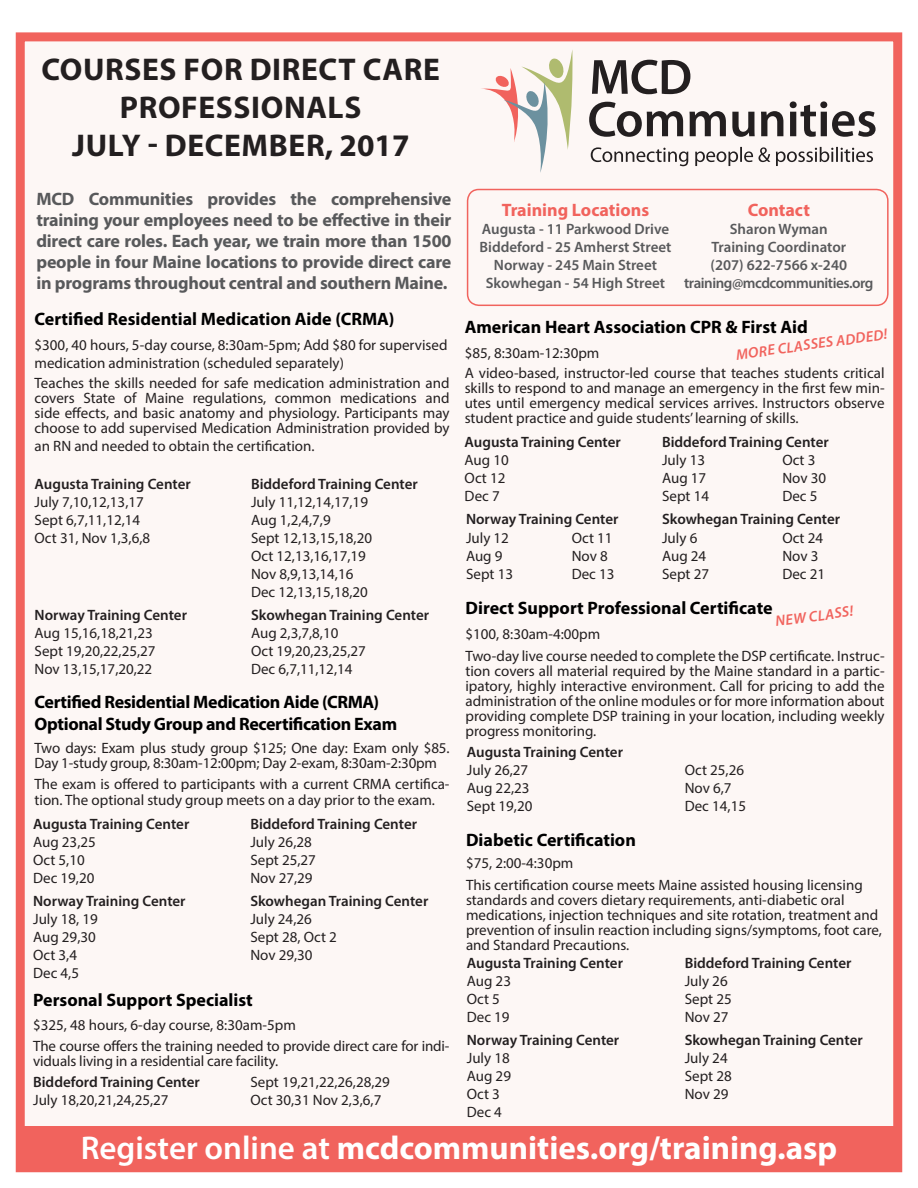
<style>
.page{position:relative;width:918px;height:1188px;background:#fff}
.page>*{position:absolute;margin:0;border:0;box-sizing:border-box;transform-origin:0 0}
.t1{font:700 33px "Myriad Pro";color:#fff}
.t2{font:700 31.5px/37.8px "Myriad Pro";letter-spacing:.02em;color:#231f20;text-align:center}
.t3{font:700 18px/21px "Myriad Pro";letter-spacing:-.01em;color:#58595b;text-align:justify}
.t4{font:700 18px "Myriad Pro";color:#000}
.t5{font:700 18px/21.6px "Myriad Pro";letter-spacing:-.02em;color:#000}
.t6{font:700 18px "Myriad Pro";color:#f1635d}
.t7{font:15px/18px "Myriad Pro";color:#231f20}
.t8{font:600 15px "Myriad Pro";color:#231f20}
.t9{font:600 15px/18px "Myriad Pro";color:#58595b;text-align:center}
.t10{font:italic 600 15px "Myriad Pro";color:#f1635d}
.s1{font-weight:600}
</style>
<div class="page">
<div style="left:20px;top:37px;width:878px;height:1131px;background:#fdf7f5"></div>
<div style="left:16px;top:32px;width:886px;height:1140px;border:9px solid #f1635d"></div>
<div style="left:20px;top:1127px;width:878px;height:41px;background:#f1635d"></div>
<div style="left:467px;top:189px;width:422px;height:117px;border:2px solid #f1635d;border-radius:11px"></div>
<svg style="left:589px;top:102px;width:94px;height:35px"></svg>
<svg style="left:689px;top:111px;width:37px;height:25px"></svg>
<svg style="left:732px;top:112px;width:23px;height:25px"></svg>
<svg style="left:761px;top:111px;width:22px;height:25px"></svg>
<svg style="left:790px;top:101px;width:86px;height:36px"></svg>
<svg style="left:591px;top:147px;width:282px;height:19px"></svg>
<svg style="left:481px;top:50px;width:92px;height:123px"></svg>
<svg style="left:592px;top:60px;width:98px;height:34px"></svg>
<h2 class="t2" style="left:41px;top:50px;width:400px">COURSES FOR DIRECT CARE<br>PROFESSIONALS<br>JULY - DECEMBER, 2017</h2>
<p class="t3" style="left:36px;top:188px;width:417px">MCD Communities provides the comprehensive training your employees need to be effective in their direct care roles. Each year, we train more than 1500 people in four Maine locations to provide direct care in programs throughout central and southern Maine.</p>
<p class="t4" style="left:35px;top:307px;width:361px">Certified Residential Medication Aide (CRMA)</p>
<p class="t7" style="left:35px;top:336px;width:415px">$300, 40 hours, 5-day course, 8:30am-5pm; Add $80 for supervised medication administration (scheduled separately)</p>
<p class="t7" style="left:35px;top:375px;width:417px;line-height:15px;text-align:justify">Teaches the skills needed for safe medication administration and covers State of Maine regulations, common medications and side effects, and basic anatomy and physiology. Participants may choose to add supervised Medication Administration provided by</p>
<p class="t7" style="left:35px;top:437px;width:282px">an RN and needed to obtain the certification.</p>
<p class="t8" style="left:35px;top:475px;width:158px">Augusta Training Center</p>
<p class="t7" style="left:35px;top:493px;width:117px">July 7,10,12,13,17<br>Sept 6,7,11,12,14<br>Oct 31, Nov 1,3,6,8</p>
<p class="t8" style="left:251px;top:475px;width:168px">Biddeford Training Center</p>
<p class="t7" style="left:251px;top:493px;width:123px">July 11,12,14,17,19<br>Aug 1,2,4,7,9<br>Sept 12,13,15,18,20<br>Oct 12,13,16,17,19<br>Nov 8,9,13,14,16<br>Dec 12,13,15,18,20</p>
<p class="t8" style="left:251px;top:606px;width:180px">Skowhegan Training Center</p>
<p class="t7" style="left:251px;top:624px;width:116px">Aug 2,3,7,8,10<br>Oct 19,20,23,25,27<br>Dec 6,7,11,12,14</p>
<p class="t5" style="left:35px;top:691px;width:364px">Certified Residential Medication Aide (CRMA)<br>Optional Study Group and Recertification Exam</p>
<p class="t7" style="left:35px;top:740px;width:417px;line-height:15px">Two days: Exam plus study group $125; One day: Exam only $85.<br>Day 1-study group, 8:30am-12:00pm; Day 2-exam, 8:30am-2:30pm</p>
<p class="t7" style="left:35px;top:775px;width:417px;line-height:16.5px">The exam is offered to participants with a current CRMA certifica&shy;tion. The optional study group meets on a day prior to the exam.</p>
<p class="t8" style="left:33px;top:815px;width:158px">Augusta Training Center</p>
<p class="t7" style="left:33px;top:833px;width:64px">Aug 23,25<br>Oct 5,10<br>Dec 19,20</p>
<p class="t8" style="left:35px;top:606px;width:154px">Norway Training Center</p>
<p class="t7" style="left:35px;top:624px;width:123px">Aug 15,16,18,21,23<br>Sept 19,20,22,25,27<br>Nov 13,15,17,20,22</p>
<p class="t8" style="left:250px;top:815px;width:168px">Biddeford Training Center</p>
<p class="t7" style="left:250px;top:833px;width:67px">July 26,28<br>Sept 25,27<br>Nov 27,29</p>
<p class="t8" style="left:250px;top:892px;width:180px">Skowhegan Training Center</p>
<p class="t7" style="left:250px;top:910px;width:88px">July 24,26<br>Sept 28, Oct 2<br>Nov 29,30</p>
<p class="t4" style="left:33px;top:988px;width:221px">Personal Support Specialist</p>
<p class="t7" style="left:33px;top:1015px;width:418px;line-height:20.4px">$325, 48 hours, 6-day course, 8:30am-5pm<br>The course offers the training needed to provide direct care for indi-</p>
<p class="t7" style="left:33px;top:1051px;width:247px">viduals living in a residential care facility.</p>
<p class="t8" style="left:33px;top:1072px;width:168px">Biddeford Training Center</p>
<p class="t7" style="left:33px;top:1090px;width:137px">July 18,20,21,24,25,27</p>
<p class="t8" style="left:33px;top:892px;width:154px">Norway Training Center</p>
<p class="t7" style="left:33px;top:910px;width:66px">July 18, 19<br>Aug 29,30<br>Oct 3,4<br>Dec 4,5</p>
<p class="t7" style="left:250px;top:1072px;width:141px">Sept 19,21,22,26,28,29<br>Oct 30,31 Nov 2,3,6,7</p>
<p class="t6" style="left:502px;top:198px;width:149px">Training Locations</p>
<p class="t9" style="left:480px;top:219px;width:193px">Augusta - 11 Parkwood Drive<br>Biddeford - 25 Amherst Street<br>Norway - 245 Main Street<br>Skowhegan - 54 High Street</p>
<p class="t6" style="left:748px;top:198px;width:64px">Contact</p>
<p class="t9" style="left:684px;top:219px;width:191px">Sharon Wyman<br>Training Coordinator<br>(207) 622-7566 x-240 training@mcdcommunities.org</p>
<p class="t4" style="left:465px;top:316px;width:345px">American Heart Association CPR &amp; First Aid</p>
<p class="t7" style="left:465px;top:343px;width:421px;line-height:20.4px">$85, 8:30am-12:30pm<br>A video-based, instructor-led course that teaches students critical</p>
<p class="t7" style="left:465px;top:381px;width:421px;line-height:15px;text-align:justify">skills to respond to and manage an emergency in the first few min&shy;utes until emergency medical services arrives. Instructors observe student practice and guide students’ learning of skills.</p>
<p class="t10" style="left:735px;top:345px;width:154px;rotate:-8deg">MORE CLASSES ADDED!</p>
<p class="t8" style="left:465px;top:432px;width:158px">Augusta Training Center</p>
<p class="t7" style="left:465px;top:450px;width:46px">Aug 10<br>Oct 12<br>Dec 7</p>
<p class="t8" style="left:466px;top:510px;width:154px">Norway Training Center</p>
<p class="t7" style="left:466px;top:529px;width:49px">July 12<br>Aug 9<br>Sept 13</p>
<p class="t7" style="left:572px;top:529px;width:44px">Oct 11<br>Nov 8<br>Dec 13</p>
<p class="t8" style="left:662px;top:432px;width:168px">Biddeford Training Center</p>
<p class="t7" style="left:662px;top:451px;width:49px">July 13<br>Aug 17<br>Sept 14</p>
<p class="t7" style="left:782px;top:451px;width:45px">Oct 3<br>Nov 30<br>Dec 5</p>
<p class="t8" style="left:662px;top:510px;width:180px">Skowhegan Training Center</p>
<p class="t7" style="left:662px;top:529px;width:49px">July 6<br>Aug 24<br>Sept 27</p>
<p class="t7" style="left:782px;top:529px;width:44px">Oct 24<br>Nov 3<br>Dec 21</p>
<p class="t4" style="left:465px;top:596px;width:309px">Direct Support Professional Certificate</p>
<p class="t7" style="left:465px;top:623px;width:421px;line-height:21.8px">$100, 8:30am-4:00pm<br>Two-day live course needed to complete the DSP certificate. Instruc-</p>
<p class="t7" style="left:465px;top:663px;width:421px;line-height:15px;text-align:justify">tion covers all material required by the Maine standard in a partic&shy;ipatory, highly interactive environment. Call for pricing to add the administration of the online modules or for more information about providing complete DSP training in your location, including weekly progress monitoring.</p>
<p class="t10" style="left:774px;top:612px;width:80px;rotate:-8deg">NEW CLASS!</p>
<p class="t8" style="left:467px;top:743px;width:158px">Augusta Training Center</p>
<p class="t7" style="left:467px;top:761px;width:67px">July 26,27<br>Aug 22,23<br>Sept 19,20</p>
<p class="t7" style="left:685px;top:761px;width:63px">Oct 25,26<br>Nov 6,7<br>Dec 14,15</p>
<p class="t4" style="left:466px;top:828px;width:171px">Diabetic Certification</p>
<p class="t7" style="left:466px;top:852px;width:398px;line-height:21.8px">$75, 2:00-4:30pm<br>This certification course meets Maine assisted housing licensing</p>
<p class="t7" style="left:466px;top:892px;width:417px;line-height:15px">standards and covers dietary requirements, anti-diabetic oral medications, injection techniques and site rotation, treatment and prevention of insulin reaction including signs/symptoms, foot care, and Standard Precautions.</p>
<p class="t8" style="left:467px;top:953px;width:158px">Augusta Training Center</p>
<p class="t7" style="left:467px;top:972px;width:46px">Aug 23<br>Oct 5<br>Dec 19</p>
<p class="t8" style="left:467px;top:1030px;width:154px">Norway Training Center</p>
<p class="t7" style="left:467px;top:1048px;width:46px">July 18<br>Aug 29<br>Oct 3<br>Dec 4</p>
<p class="t8" style="left:685px;top:953px;width:168px">Biddeford Training Center</p>
<p class="t7" style="left:685px;top:972px;width:49px">July 26<br>Sept 25<br>Nov 27</p>
<p class="t8" style="left:685px;top:1030px;width:180px">Skowhegan Training Center</p>
<p class="t7" style="left:685px;top:1048px;width:49px">July 24<br>Sept 28<br>Nov 29</p>
<h1 class="t1" style="left:81px;top:1126px;width:758px"><span class="s1">Register online at</span> mcdcommunities.org/training.asp</h1>
</div>
